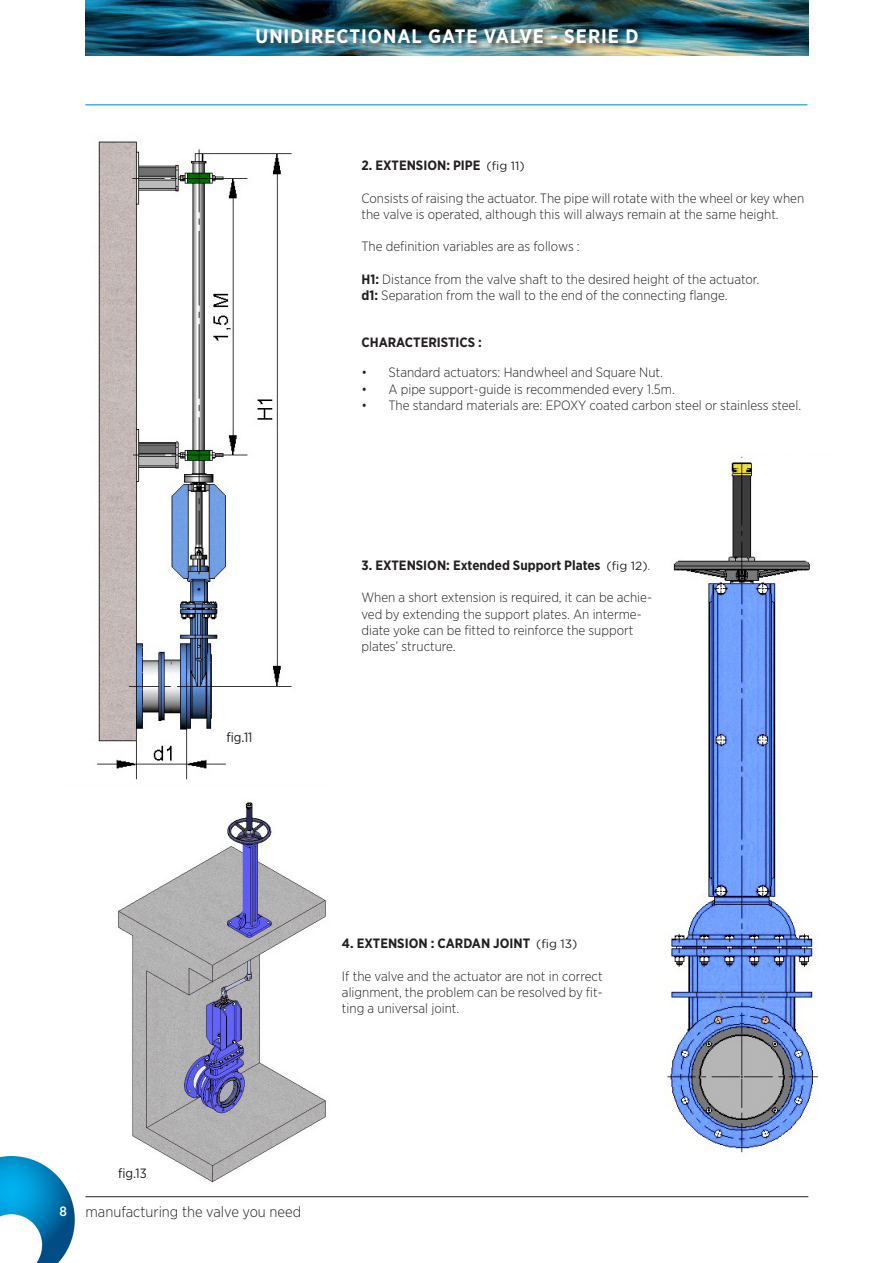
<style>
.page{position:relative;width:893px;height:1263px;background:#fff}
.page>*{position:absolute;margin:0;border:0;box-sizing:border-box;transform-origin:0 0}
.t1{font:700 19.5px "Gotham Narrow";letter-spacing:.05em;color:#fff}
.t2{font:300 15px "Gotham Narrow";color:#231f20}
.t3{font:300 13.5px/16.2px "Gotham Narrow";color:#231f20}
.t4{font:700 13.5px "Gotham Narrow";color:#231f20}
.t5{font:13.5px "Gotham Narrow";color:#231f20}
.s1{font-family:"Gotham";font-weight:400;font-size:12px}
.s2{font-weight:700}
.s3{font-weight:300}
.s4{font-weight:500;font-size:13.5px;color:#fff}
</style>
<div class="page">
<img style="left:85px;top:0;width:723px;height:56px">
<img style="left:0;top:1156px;width:75px;height:107px">
<hr style="left:85px;top:1196px;width:723px;height:1px;background:#231f20">
<div style="left:255px;top:28px;width:390px;height:22px;background:#231f20;opacity:.75"></div>
<hr style="left:85px;top:104px;width:722px;height:1px;background:#007ec5">
<img style="left:97px;top:141px;width:195px;height:639px">
<img style="left:664px;top:456px;width:154px;height:697px">
<img style="left:118px;top:802px;width:208px;height:381px">
<h1 class="t1" style="left:256px;top:23px;width:384px">UNIDIRECTIONAL GATE VALVE - SERIE D</h1>
<p class="t4" style="left:361px;top:157px;width:165px">2. EXTENSION: PIPE <span class="s1">(fig 11)</span></p>
<p class="t3" style="left:361px;top:190px;width:444px">Consists of raising the actuator. The pipe will rotate with the wheel or key when the valve is operated, although this will always remain at the same height.</p>
<p class="t3" style="left:361px;top:238px;width:220px">The definition variables are as follows :</p>
<p class="t3" style="left:361px;top:271px;width:399px"><span class="s2">H1:</span> Distance from the valve shaft to the desired height of the actuator.</p>
<p class="t3" style="left:361px;top:287px;width:368px"><span class="s2">d1:</span> Separation from the wall to the end of the connecting flange.</p>
<p class="t4" style="left:361px;top:333px;width:122px">CHARACTERISTICS :</p>
<p class="t3" style="left:361px;top:364px;width:303px">• Standard actuators: Handwheel and Square Nut.</p>
<p class="t3" style="left:361px;top:380px;width:315px">• A pipe support-guide is recommended every 1.5m.</p>
<p class="t3" style="left:361px;top:397px;width:441px">• The standard materials are: EPOXY coated carbon steel or stainless steel.</p>
<p class="t5" style="left:226px;top:729px;width:28px">fig.11</p>
<p class="t4" style="left:361px;top:557px;width:290px">3. EXTENSION: Extended Support Plates <span class="s1">(fig 12)</span><span class="s3">.</span></p>
<p class="t3" style="left:361px;top:589px;width:292px">When a short extension is required, it can be achie&shy;ved by extending the support plates. An interme&shy;diate yoke can be fitted to reinforce the support plates’ structure.</p>
<p class="t4" style="left:342px;top:935px;width:237px">4. EXTENSION : CARDAN JOINT <span class="s1">(fig 13)</span></p>
<p class="t3" style="left:342px;top:968px;width:262px;text-align:justify">If the valve and the actuator are not in correct alignment, the problem can be resolved by fit&shy;ting a universal joint.</p>
<p class="t5" style="left:118px;top:1165px;width:30px">fig.13</p>
<p class="t2" style="left:59px;top:1203px;width:243px"><span class="s4">8</span> manufacturing the valve you need</p>
</div>
